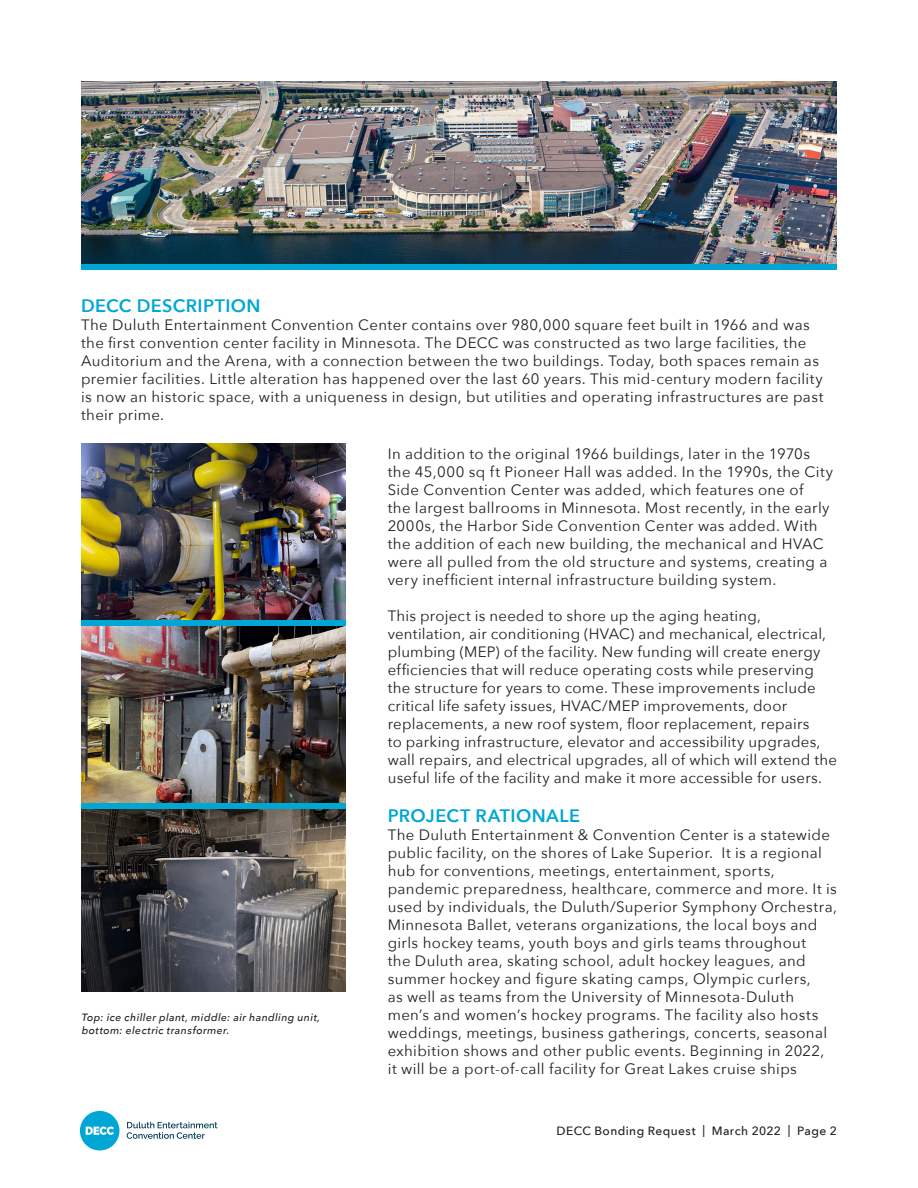
<style>
.page{position:relative;width:918px;height:1188px;background:#fff}
.page>*{position:absolute;margin:0;border:0;box-sizing:border-box;transform-origin:0 0}
.t1{font:600 18px "Avenir Next";letter-spacing:.025em;color:#00a7d5}
.t2{font:15px/18px "Avenir Next";letter-spacing:.025em;color:#231f20}
.t3{font:500 12px "Avenir Next";letter-spacing:.035em;color:#231f20}
.t4{font:italic 500 10.5px/12.6px "Avenir Next";letter-spacing:.04em;color:#231f20}
</style>
<div class="page">
<svg style="left:127px;top:1122px;width:91px;height:17px"></svg>
<div style="left:80px;top:1111px;width:39px;height:39px;background:#00a7d5;border-radius:50%"></div>
<svg style="left:86px;top:1127px;width:28px;height:8px"></svg>
<img style="left:81px;top:444px;width:264px;height:547px">
<img style="left:81px;top:81px;width:756px;height:183px">
<div style="left:81px;top:264px;width:756px;height:6px;background:#00a7d5"></div>
<div style="left:81px;top:621px;width:264px;height:5px;background:#00a7d5"></div>
<div style="left:81px;top:803px;width:264px;height:5px;background:#00a7d5"></div>
<p class="t1" style="left:81px;top:290px;width:181px">DECC DESCRIPTION</p>
<p class="t2" style="left:81px;top:315px;width:744px">The Duluth Entertainment Convention Center contains over 980,000 square feet built in 1966 and was the first convention center facility in Minnesota. The DECC was constructed as two large facilities, the Auditorium and the Arena, with a connection between the two buildings. Today, both spaces remain as premier facilities. Little alteration has happened over the last 60 years. This mid-century modern facility is now an historic space, with a uniqueness in design, but utilities and operating infrastructures are past their prime.</p>
<p class="t2" style="left:388px;top:444px;width:447px">In addition to the original 1966 buildings, later in the 1970s the 45,000 sq ft Pioneer Hall was added. In the 1990s, the City Side Convention Center was added, which features one of<br>the largest ballrooms in Minnesota. Most recently, in the early 2000s, the Harbor Side Convention Center was added. With the addition of each new building, the mechanical and HVAC were all pulled from the old structure and systems, creating a very inefficient internal infrastructure building system.</p>
<p class="t2" style="left:388px;top:606px;width:451px">This project is needed to shore up the aging heating, ventilation, air conditioning (HVAC) and mechanical, electrical, plumbing (MEP) of the facility. New funding will create energy efficiencies that will reduce operating costs while preserving the structure for years to come. These improvements include critical life safety issues, HVAC/MEP improvements, door replacements, a new roof system, floor replacement, repairs<br>to parking infrastructure, elevator and accessibility upgrades, wall repairs, and electrical upgrades, all of which will extend the useful life of the facility and make it more accessible for users.</p>
<p class="t1" style="left:388px;top:800px;width:194px">PROJECT RATIONALE</p>
<p class="t2" style="left:388px;top:825px;width:451px">The Duluth Entertainment &amp; Convention Center is a statewide public facility, on the shores of Lake Superior. It is a regional hub for conventions, meetings, entertainment, sports, pandemic preparedness, healthcare, commerce and more. It is used by individuals, the Duluth/Superior Symphony Orchestra, Minnesota Ballet, veterans organizations, the local boys and girls hockey teams, youth boys and girls teams throughout<br>the Duluth area, skating school, adult hockey leagues, and summer hockey and figure skating camps, Olympic curlers,<br>as well as teams from the University of Minnesota-Duluth men’s and women’s hockey programs. The facility also hosts weddings, meetings, business gatherings, concerts, seasonal exhibition shows and other public events. Beginning in 2022, it will be a port-of-call facility for Great Lakes cruise ships</p>
<p class="t4" style="left:82px;top:1011px;width:240px">Top: ice chiller plant, middle: air handling unit, bottom: electric transformer.</p>
<p class="t3" style="left:557px;top:1121px;width:282px">DECC Bonding Request | March 2022 | Page 2</p>
</div>
